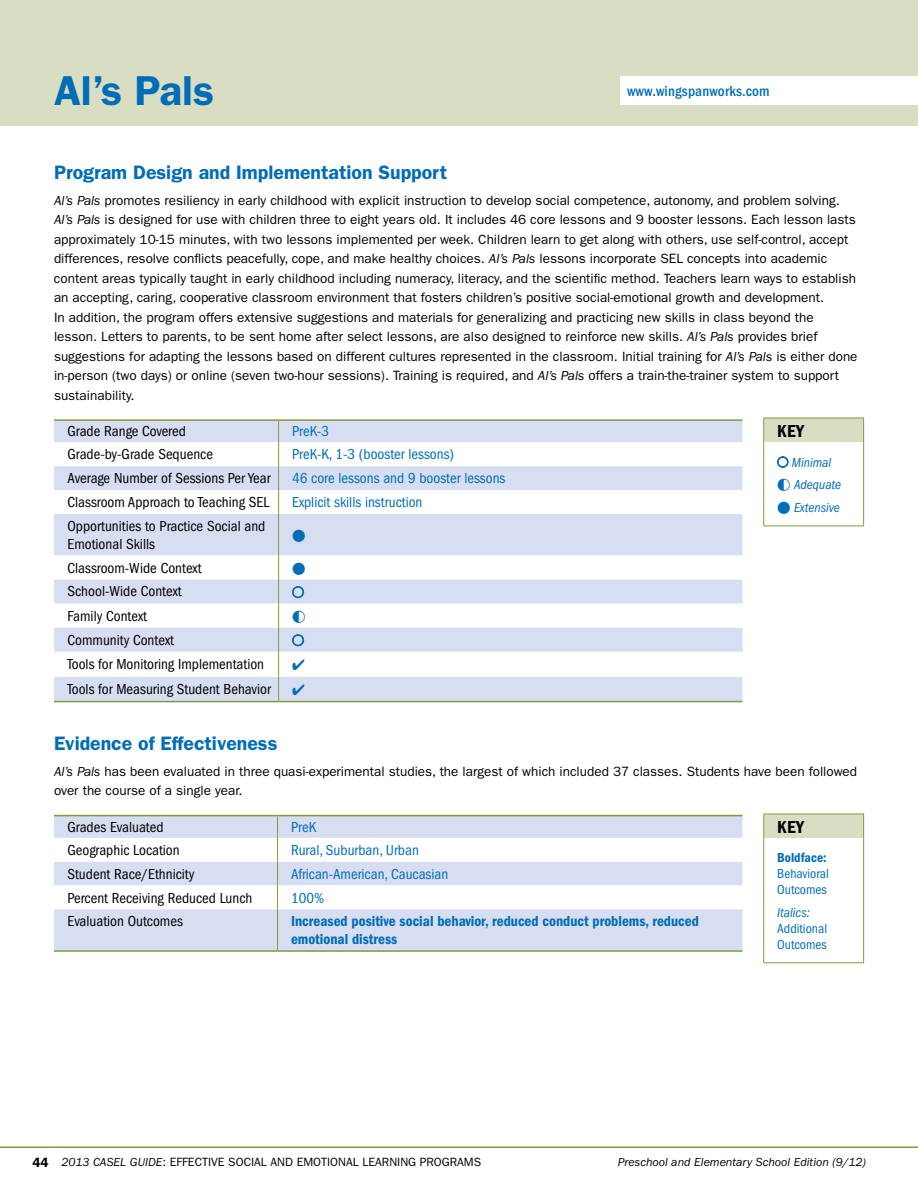
<style>
.page{position:relative;width:918px;height:1188px;background:#fff}
.page>*{position:absolute;margin:0;border:0;box-sizing:border-box;transform-origin:0 0}
.t1{font:600 42px "ITC Franklin Gothic Std";color:#006db6}
.t2{font:600 19.5px "ITC Franklin Gothic Std";color:#006db6}
.t3{font:18px "ITC Franklin Gothic Std Dm Cd";letter-spacing:.02em;color:#000}
.t4{font:condensed 15px/24.3px "ITC Franklin Gothic Std";color:#000}
.t5{font:condensed 15px "ITC Franklin Gothic Std";color:#006db6}
.t6{font:15px/18px "ITC Franklin Gothic Std Dm Cd";color:#006db6}
.t7{font:500 condensed 15px "ITC Franklin Gothic Std";letter-spacing:.01em;color:#006db6}
.t8{font:13.5px/19.5px "ITC Franklin Gothic Std";color:#000}
.t9{font:condensed 13.5px/16.2px "ITC Franklin Gothic Std";color:#006db6}
.t10{font:italic condensed 13.5px/23px "ITC Franklin Gothic Std";color:#006db6}
.t11{font:13.5px "ITC Franklin Gothic Std Dm Cd";color:#006db6}
.t12{font:13.5px "Astrology Pi LT Std 1";color:#006db6}
.t13{font:12px "ITC Franklin Gothic Std";color:#000}
.t14{font:italic 12px "ITC Franklin Gothic Std";color:#000}
.s1{font-style:italic}
.s2{font-weight:600;font-size:13.5px}
</style>
<div class="page">
<hr style="left:0;top:1146px;width:55px;height:2px;background:#809b3c">
<hr style="left:55px;top:1146px;width:863px;height:2px;background:#809b3c">
<div style="left:0;top:0;width:918px;height:125px;background:#d9ddc2"></div>
<div style="left:54px;top:421px;width:688px;height:280px;background:#d7def1"></div>
<svg style="left:54px;top:442px;width:688px;height:235px"></svg>
<hr style="left:278px;top:514px;width:1px;height:42px;background:#809b3c">
<svg style="left:278px;top:556px;width:1px;height:145px"></svg>
<hr style="left:54px;top:701px;width:225px;height:1px;background:#809b3c">
<hr style="left:279px;top:701px;width:463px;height:1px;background:#809b3c">
<svg style="left:278px;top:421px;width:1px;height:93px"></svg>
<hr style="left:54px;top:419px;width:225px;height:2px;background:#809b3c">
<hr style="left:279px;top:419px;width:463px;height:2px;background:#809b3c">
<svg style="left:292px;top:586px;width:12px;height:12px"></svg>
<svg style="left:292px;top:634px;width:12px;height:13px"></svg>
<div style="left:54px;top:816px;width:688px;height:134px;background:#d7def1"></div>
<svg style="left:54px;top:838px;width:688px;height:71px"></svg>
<hr style="left:277px;top:909px;width:1px;height:41px;background:#809b3c">
<hr style="left:54px;top:950px;width:224px;height:2px;background:#809b3c">
<hr style="left:278px;top:950px;width:464px;height:2px;background:#809b3c">
<svg style="left:277px;top:816px;width:1px;height:93px"></svg>
<hr style="left:54px;top:815px;width:224px;height:1px;background:#809b3c">
<hr style="left:278px;top:815px;width:464px;height:1px;background:#809b3c">
<div style="left:620px;top:77px;width:298px;height:28px;background:#fff"></div>
<div style="left:764px;top:418px;width:100px;height:25px;background:#d9ddc2"></div>
<hr style="left:763px;top:418px;width:101px;height:1px;background:#809b3c">
<svg style="left:763px;top:418px;width:1px;height:25px"></svg>
<svg style="left:863px;top:418px;width:1px;height:25px"></svg>
<hr style="left:763px;top:443px;width:1px;height:83px;background:#809b3c">
<hr style="left:863px;top:443px;width:1px;height:83px;background:#809b3c">
<hr style="left:763px;top:526px;width:101px;height:1px;background:#809b3c">
<svg style="left:777px;top:456px;width:12px;height:12px"></svg>
<div style="left:764px;top:814px;width:100px;height:25px;background:#d9ddc2"></div>
<hr style="left:763px;top:814px;width:101px;height:1px;background:#809b3c">
<svg style="left:763px;top:814px;width:1px;height:25px"></svg>
<svg style="left:863px;top:814px;width:1px;height:25px"></svg>
<hr style="left:763px;top:839px;width:1px;height:123px;background:#809b3c">
<hr style="left:863px;top:839px;width:1px;height:123px;background:#809b3c">
<hr style="left:763px;top:962px;width:101px;height:1px;background:#809b3c">
<svg style="left:293px;top:610px;width:12px;height:13px"></svg>
<svg style="left:293px;top:659px;width:11px;height:11px"></svg>
<svg style="left:293px;top:684px;width:11px;height:11px"></svg>
<h1 class="t1" style="left:54px;top:66px;width:162px">Al’s Pals</h1>
<p class="t7" style="left:627px;top:83px;width:144px">www.wingspanworks.com</p>
<h2 class="t2" style="left:54px;top:160px;width:395px">Program Design and Implementation Support</h2>
<p class="t8" style="left:54px;top:191px;width:805px"><span class="s1">Al’s Pals</span> promotes resiliency in early childhood with explicit instruction to develop social competence, autonomy, and problem solving.<br><span class="s1">Al’s Pals</span> is designed for use with children three to eight years old. It includes 46 core lessons and 9 booster lessons. Each lesson lasts approximately 10-15 minutes, with two lessons implemented per week. Children learn to get along with others, use self-control, accept differences, resolve conflicts peacefully, cope, and make healthy choices. <span class="s1">Al’s Pals</span> lessons incorporate SEL concepts into academic content areas typically taught in early childhood including numeracy, literacy, and the scientific method. Teachers learn ways to establish an accepting, caring, cooperative classroom environment that fosters children’s positive social-emotional growth and development.<br>In addition, the program offers extensive suggestions and materials for generalizing and practicing new skills in class beyond the lesson. Letters to parents, to be sent home after select lessons, are also designed to reinforce new skills. <span class="s1">Al’s Pals</span> provides brief suggestions for adapting the lessons based on different cultures represented in the classroom. Initial training for <span class="s1">Al’s Pals</span> is either done in-person (two days) or online (seven two-hour sessions). Training is required, and <span class="s1">Al’s Pals</span> offers a train-the-trainer system to support sustainability.</p>
<p class="t4" style="left:68px;top:419px;width:120px">Grade Range Covered</p>
<p class="t5" style="left:292px;top:423px;width:39px">PreK-3</p>
<p class="t4" style="left:68px;top:442px;width:147px">Grade-by-Grade Sequence</p>
<p class="t5" style="left:292px;top:446px;width:164px">PreK-K, 1-3 (booster lessons)</p>
<p class="t4" style="left:68px;top:466px;width:205px">Average Number of Sessions Per Year</p>
<p class="t5" style="left:292px;top:470px;width:215px">46 core lessons and 9 booster lessons</p>
<p class="t4" style="left:68px;top:490px;width:203px">Classroom Approach to Teaching SEL</p>
<p class="t5" style="left:292px;top:494px;width:132px">Explicit skills instruction</p>
<p class="t4" style="left:68px;top:517px;width:199px;line-height:18px">Opportunities to Practice Social and<br>Emotional Skills</p>
<p class="t12" style="left:292px;top:529px;width:15px">•</p>
<p class="t4" style="left:68px;top:556px;width:136px">Classroom-Wide Context</p>
<p class="t12" style="left:292px;top:562px;width:15px">•</p>
<p class="t4" style="left:68px;top:579px;width:116px">School-Wide Context<br>Family Context</p>
<p class="t4" style="left:68px;top:628px;width:198px">Community Context<br>Tools for Monitoring Implementation</p>
<p class="t4" style="left:68px;top:677px;width:205px">Tools for Measuring Student Behavior</p>
<h2 class="t2" style="left:54px;top:731px;width:225px">Evidence of Effectiveness</h2>
<p class="t8" style="left:54px;top:762px;width:805px"><span class="s1">Al’s Pals</span> has been evaluated in three quasi-experimental studies, the largest of which included 37 classes. Students have been followed over the course of a single year.</p>
<p class="t4" style="left:68px;top:815px;width:98px">Grades Evaluated</p>
<p class="t5" style="left:291px;top:818px;width:27px">PreK</p>
<p class="t4" style="left:68px;top:838px;width:114px">Geographic Location</p>
<p class="t5" style="left:291px;top:842px;width:129px">Rural, Suburban, Urban</p>
<p class="t4" style="left:68px;top:862px;width:128px">Student Race/Ethnicity</p>
<p class="t5" style="left:291px;top:865px;width:159px">African-American, Caucasian</p>
<p class="t4" style="left:68px;top:886px;width:186px">Percent Receiving Reduced Lunch</p>
<p class="t5" style="left:291px;top:889px;width:35px">100%</p>
<p class="t4" style="left:68px;top:909px;width:117px">Evaluation Outcomes</p>
<p class="t6" style="left:291px;top:912px;width:409px">Increased positive social behavior, reduced conduct problems, reduced emotional distress</p>
<h3 class="t3" style="left:777px;top:421px;width:28px">KEY</h3>
<p class="t10" style="left:777px;top:451px;width:65px">○ Minimal ◐ Adequate</p>
<p class="t10" style="left:777px;top:497px;width:64px">• Extensive</p>
<h3 class="t3" style="left:777px;top:817px;width:28px">KEY</h3>
<p class="t11" style="left:777px;top:849px;width:51px">Boldface:</p>
<p class="t9" style="left:777px;top:865px;width:53px">Behavioral<br>Outcomes</p>
<p class="t10" style="left:777px;top:901px;width:34px">Italics:</p>
<p class="t9" style="left:777px;top:921px;width:51px">Additional<br>Outcomes</p>
<p class="t13" style="left:33px;top:1155px;width:218px"><span class="s2">44</span> <span class="s1">2013 CASEL GUIDE</span>: effective Social</p>
<p class="t13" style="left:271px;top:1155px;width:211px">and Emotional Learni ng programs</p>
<p class="t14" style="left:618px;top:1156px;width:249px">preschool and Elementary School Edition (9/12)</p>
</div>
